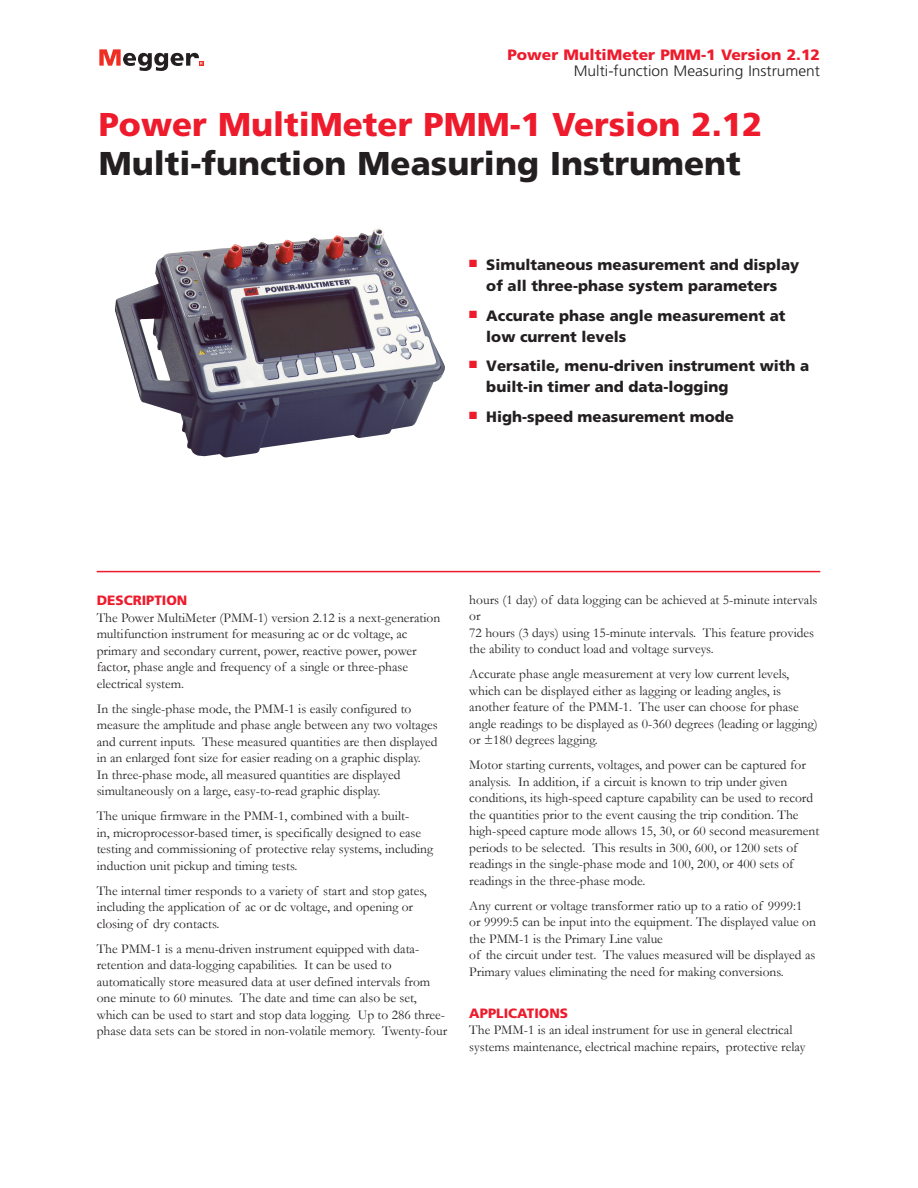
<style>
.page{position:relative;width:918px;height:1188px;background:#fff}
.page>*{position:absolute;margin:0;border:0;box-sizing:border-box;transform-origin:0 0}
._02b_large_product_d{font:900 33px "Frutiger LT Std";color:#231f20}
._02a_large_product_n{font:900 33px "Frutiger LT Std";color:#ee1b2c}
.t1{font:900 15px/21px "Frutiger LT Std";color:#231f20}
._11B-descriptor-name{font:300 15px "Frutiger LT Std";color:#231f20;scale:1.04 1}
._11A-descriptor-code{font:900 15px "Frutiger LT Std";color:#ee1b2c;scale:1.04 1}
._05a_body_copy{font:13.5px/16.5px "Garamond";color:#231f20}
._04a_large_red_headi{font:900 13.5px "Frutiger LT Std";color:#ee1b2c}
</style>
<div class="page">
<svg style="left:99px;top:49px;width:104px;height:22px"></svg>
<hr style="left:97px;top:571px;width:723px;height:1px;background:#ee1b2c">
<img style="left:115px;top:228px;width:330px;height:229px">
<p class="_11A-descriptor-code" style="left:507px;top:46px;width:302px">Power MultiMeter PMM-1 Version 2.12</p>
<p class="_11B-descriptor-name" style="left:574px;top:62px;width:238px">Multi-function Measuring Instrument</p>
<p class="_02a_large_product_n" style="left:99px;top:104px;width:665px">Power MultiMeter PMM-1 Version 2.12</p>
<p class="_02b_large_product_d" style="left:99px;top:143px;width:644px">Multi-function Measuring Instrument</p>
<p class="t1" style="left:469px;top:255px;width:332px;text-align:center"><sup>■</sup> Simultaneous measurement and display of all three-phase system parameters</p>
<p class="t1" style="left:486px;top:305px;width:301px;text-indent:-17px"><sup>■</sup> Accurate phase angle measurement at low current levels</p>
<p class="t1" style="left:486px;top:356px;width:324px;text-indent:-17px"><sup>■</sup> Versatile, menu-driven instrument with a built-in timer and data-logging</p>
<p class="t1" style="left:469px;top:406px;width:266px"><sup>■</sup> High-speed measurement mode</p>
<p class="_04a_large_red_headi" style="left:97px;top:592px;width:92px">DESCRIPTION</p>
<p class="_05a_body_copy" style="left:97px;top:609px;width:345px">The Power MultiMeter (PMM-1) version 2.12 is a next-generation multifunction instrument for measuring ac or dc voltage, ac primary and secondary current, power, reactive power, power factor, phase angle and frequency of a single or three-phase electrical system.</p>
<p class="_05a_body_copy" style="left:97px;top:700px;width:343px">In the single-phase mode, the PMM-1 is easily configured to measure the amplitude and phase angle between any two voltages and current inputs. These measured quantities are then displayed in an enlarged font size for easier reading on a graphic display.<br>In three-phase mode, all measured quantities are displayed simultaneously on a large, easy-to-read graphic display.</p>
<p class="_05a_body_copy" style="left:97px;top:808px;width:338px">The unique firmware in the PMM-1, combined with a built-<br>in, microprocessor-based timer, is specifically designed to ease testing and commissioning of protective relay systems, including induction unit pickup and timing tests.</p>
<p class="_05a_body_copy" style="left:97px;top:882px;width:332px">The internal timer responds to a variety of start and stop gates, including the application of ac or dc voltage, and opening or closing of dry contacts.</p>
<p class="_05a_body_copy" style="left:97px;top:940px;width:352px">The PMM-1 is a menu-driven instrument equipped with data&shy;retention and data-logging capabilities. It can be used to automatically store measured data at user defined intervals from one minute to 60 minutes. The date and time can also be set, which can be used to start and stop data logging. Up to 286 three&shy;phase data sets can be stored in non-volatile memory. Twenty-four</p>
<p class="_05a_body_copy" style="left:469px;top:591px;width:350px">hours (1 day) of data logging can be achieved at 5-minute intervals or<br>72 hours (3 days) using 15-minute intervals. This feature provides the ability to conduct load and voltage surveys.</p>
<p class="_05a_body_copy" style="left:469px;top:666px;width:350px">Accurate phase angle measurement at very low current levels, which can be displayed either as lagging or leading angles, is another feature of the PMM-1. The user can choose for phase angle readings to be displayed as 0-360 degrees (leading or lagging) or ±180 degrees lagging.</p>
<p class="_05a_body_copy" style="left:469px;top:757px;width:352px">Motor starting currents, voltages, and power can be captured for analysis. In addition, if a circuit is known to trip under given conditions, its high-speed capture capability can be used to record the quantities prior to the event causing the trip condition. The high-speed capture mode allows 15, 30, or 60 second measurement periods to be selected. This results in 300, 600, or 1200 sets of readings in the single-phase mode and 100, 200, or 400 sets of readings in the three-phase mode.</p>
<p class="_05a_body_copy" style="left:469px;top:897px;width:348px">Any current or voltage transformer ratio up to a ratio of 9999:1 or 9999:5 can be input into the equipment. The displayed value on the PMM-1 is the Primary Line value<br>of the circuit under test. The values measured will be displayed as Primary values eliminating the need for making conversions.</p>
<p class="_04a_large_red_headi" style="left:469px;top:1005px;width:100px">APPLICATIONS</p>
<p class="_05a_body_copy" style="left:469px;top:1021px;width:338px">The PMM-1 is an ideal instrument for use in general electrical systems maintenance, electrical machine repairs, protective relay</p>
</div>
